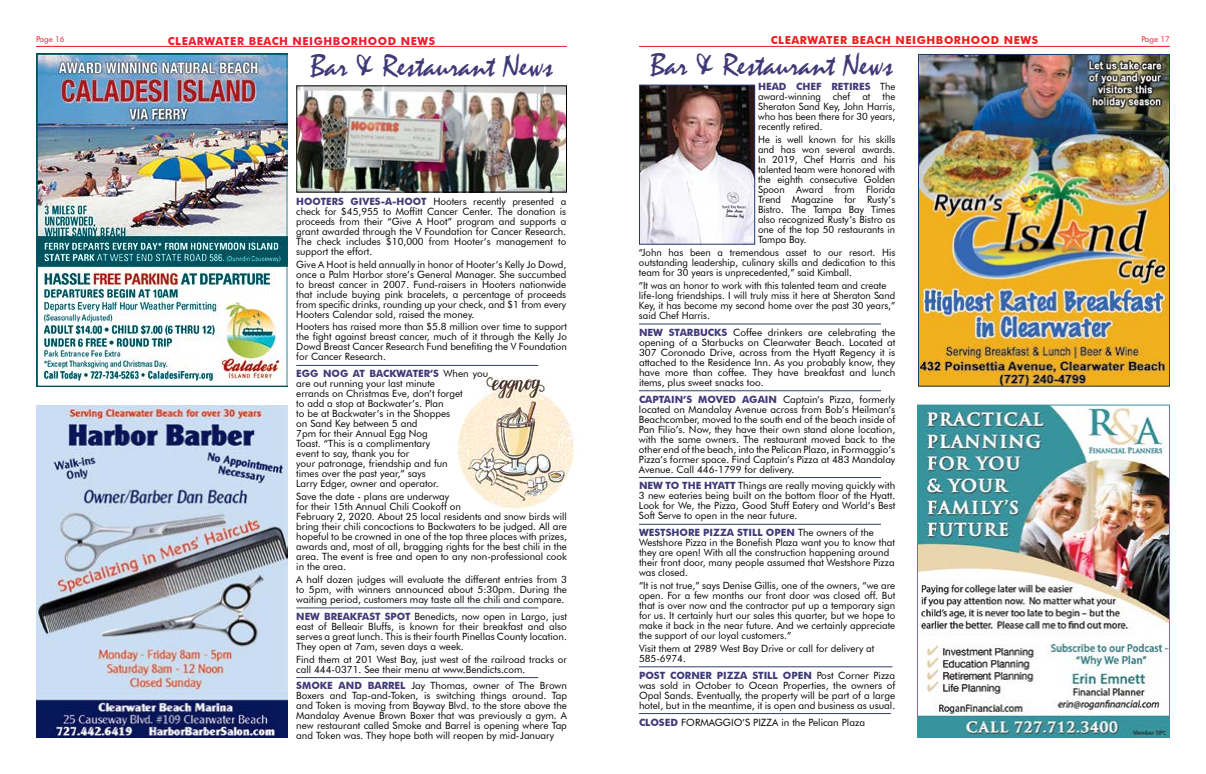
<style>
.page{position:relative;width:1206px;height:774px;background:#fff}
.page>*{position:absolute;margin:0;border:0;box-sizing:border-box;transform-origin:0 0}
.t1{font:32px "Mistral";color:#403977}
.t2{font:700 11px "Futura BT";letter-spacing:.05em;color:#ed1d24}
.t3{font:10px/10px "Futura BT";color:#000;text-align:justify}
.t4{font:10px/10px "Futura BT";color:#000;text-align:justify;scale:.96 1}
.t5{font:8px "Futura BT";color:#ed1d24}
.s1{font-weight:700;color:#403977}
</style>
<div class="page">
<hr style="left:36px;top:46px;width:531px;height:1px;background:#ed1d24">
<hr style="left:639px;top:46px;width:531px;height:1px;background:#ed1d24">
<hr style="left:639px;top:324px;width:242px;height:1px;background:#304164">
<hr style="left:639px;top:390px;width:242px;height:1px;background:#304164">
<hr style="left:639px;top:477px;width:242px;height:1px;background:#304164">
<hr style="left:639px;top:524px;width:242px;height:1px;background:#304164">
<hr style="left:639px;top:666px;width:253px;height:1px;background:#304164">
<hr style="left:639px;top:713px;width:252px;height:1px;background:#304164">
<hr style="left:296px;top:365px;width:242px;height:1px;background:#304164">
<hr style="left:296px;top:607px;width:242px;height:1px;background:#304164">
<hr style="left:296px;top:677px;width:242px;height:1px;background:#304164">
<img style="left:36px;top:54px;width:252px;height:333px">
<img style="left:36px;top:405px;width:252px;height:333px">
<img style="left:920px;top:56px;width:248px;height:329px">
<div style="left:918px;top:54px;width:252px;height:333px;border:1px solid #193f70"></div>
<img style="left:919px;top:407px;width:249px;height:329px">
<div style="left:917px;top:405px;width:253px;height:333px;border:1px solid #37939d"></div>
<img style="left:641px;top:87px;width:112px;height:156px">
<div style="left:639px;top:85px;width:116px;height:160px;border:1px solid #253876"></div>
<img style="left:298px;top:87px;width:267px;height:104px">
<div style="left:296px;top:85px;width:271px;height:108px;border:1px solid #000"></div>
<img style="left:457px;top:376px;width:118px;height:134px">
<p class="t5" style="left:36px;top:34px;width:30px">Page 16</p>
<p class="t2" style="left:168px;top:34px;width:269px">CLEARWATER BEACH NEIGHBORHOOD NEWS</p>
<p class="t2" style="left:771px;top:34px;width:269px">CLEARWATER BEACH NEIGHBORHOOD NEWS</p>
<p class="t5" style="left:1141px;top:34px;width:30px">Page 17</p>
<h1 class="t1" style="left:651px;top:46px;width:244px">Bar &amp; Restaurant News</h1>
<p class="t4" style="left:758px;top:82px;width:144px"><span class="s1">HEAD CHEF RETIRES</span> The award-winning chef at the Sheraton Sand Key, John Harris, who has been there for 30 years, recently retired.</p>
<p class="t4" style="left:758px;top:135px;width:144px">He is well known for his skills and has won several awards.<br>In 2019, Chef Harris and his talented team were honored with the eighth consecutive Golden Spoon Award from Florida Trend Magazine for Rusty’s Bistro. The Tampa Bay Times also recognized Rusty’s Bistro as one of the top 50 restaurants in Tampa Bay.</p>
<p class="t4" style="left:639px;top:248px;width:268px">“John has been a tremendous asset to our resort. His outstanding leadership, culinary skills and dedication to this team for 30 years is unprecedented,” said Kimball.</p>
<p class="t4" style="left:639px;top:280px;width:269px;text-align:left">“It was an honor to work with this talented team and create life-long friendships. I will truly miss it here at Sheraton Sand Key, it has become my second home over the past 30 years,” said Chef Harris.</p>
<p class="t3" style="left:639px;top:327px;width:258px"><span class="s1">NEW STARBUCKS</span> Coffee drinkers are celebrating the opening of a Starbucks on Clearwater Beach. Located at 307 Coronado Drive, across from the Hyatt Regency it is attached to the Residence Inn. As you probably know, they have more than coffee. They have breakfast and lunch items, plus sweet snacks too.</p>
<p class="t3" style="left:639px;top:394px;width:258px"><span class="s1">CAPTAIN’S MOVED AGAIN</span> Captain’s Pizza, formerly located on Mandalay Avenue across from Bob’s Heilman’s Beachcomber, moved to the south end of the beach inside of Pan Filio’s. Now, they have their own stand alone location, with the same owners. The restaurant moved back to the other end of the beach, into the Pelican Plaza, in Formaggio’s Pizza’s former space. Find Captain’s Pizza at 483 Mandalay Avenue. Call 446-1799 for delivery.</p>
<p class="t3" style="left:639px;top:481px;width:258px"><span class="s1">NEW TO THE HYATT</span> Things are really moving quickly with 3 new eateries being built on the bottom floor of the Hyatt.<br>Look for We, the Pizza, Good Stuff Eatery and World’s Best Soft Serve to open in the near future.</p>
<p class="t3" style="left:639px;top:527px;width:258px;text-align:left"><span class="s1">WESTSHORE PIZZA STILL OPEN</span> The owners of the Westshore Pizza in the Bonefish Plaza want you to know that they are open! With all the construction happening around their front door, many people assumed that Westshore Pizza was closed.</p>
<p class="t3" style="left:639px;top:580px;width:258px">“It is not true,” says Denise Gillis, one of the owners, “we are open. For a few months our front door was closed off. But that is over now and the contractor put up a temporary sign for us. It certainly hurt our sales this quarter, but we hope to make it back in the near future. And we certainly appreciate the support of our loyal customers.”</p>
<p class="t3" style="left:639px;top:643px;width:237px">Visit them at 2989 West Bay Drive or call for delivery at<br>585-6974.</p>
<p class="t3" style="left:639px;top:670px;width:258px"><span class="s1">POST CORNER PIZZA STILL OPEN</span> Post Corner Pizza was sold in October to Ocean Properties, the owners of Opal Sands. Eventually, the property will be part of a large hotel, but in the meantime, it is open and business as usual.</p>
<p class="t3" style="left:639px;top:718px;width:228px"><span class="s1">CLOSED</span> FORMAGGIO’S PIZZA in the Pelican Plaza</p>
<h1 class="t1" style="left:310px;top:46px;width:244px">Bar &amp; Restaurant News</h1>
<p class="t3" style="left:296px;top:196px;width:272px"><span class="s1">HOOTERS GIVES-A-HOOT</span> Hooters recently presented a check for $45,955 to Moffitt Cancer Center. The donation is proceeds from their “Give A Hoot” program and supports a grant awarded through the V Foundation for Cancer Research.<br>The check includes $10,000 from Hooter’s management to support the effort.</p>
<p class="t3" style="left:296px;top:259px;width:272px">Give A Hoot is held annually in honor of Hooter’s Kelly Jo Dowd, once a Palm Harbor store’s General Manager. She succumbed to breast cancer in 2007. Fund-raisers in Hooters nationwide that include buying pink bracelets, a percentage of proceeds from specific drinks, rounding up your check, and $1 from every Hooters Calendar sold, raised the money.</p>
<p class="t3" style="left:296px;top:322px;width:272px">Hooters has raised more than $5.8 million over time to support the fight against breast cancer, much of it through the Kelly Jo Dowd Breast Cancer Research Fund benefiting the V Foundation for Cancer Research.</p>
<p class="t3" style="left:296px;top:369px;width:194px;text-align:left"><span class="s1">EGG NOG AT BACKWATER’S</span> When you are out running your last minute<br>errands on Christmas Eve, don’t forget<br>to add a stop at Backwater’s. Plan<br>to be at Backwater’s in the Shoppes<br>on Sand Key between 5 and<br>7pm for their Annual Egg Nog<br>Toast. “This is a complimentary<br>event to say, thank you for<br>your patronage, friendship and fun<br>times over the past year,” says<br>Larry Edger, owner and operator.</p>
<p class="t3" style="left:296px;top:491px;width:272px;text-align:left">Save the date - plans are underway<br>for their 15th Annual Chili Cookoff on<br>February 2, 2020. About 25 local residents and snow birds will bring their chili concoctions to Backwaters to be judged. All are hopeful to be crowned in one of the top three places with prizes, awards and, most of all, bragging rights for the best chili in the area. The event is free and open to any non-professional cook in the area.</p>
<p class="t3" style="left:296px;top:574px;width:272px">A half dozen judges will evaluate the different entries from 3 to 5pm, with winners announced about 5:30pm. During the waiting period, customers may taste all the chili and compare.</p>
<p class="t3" style="left:296px;top:611px;width:272px"><span class="s1">NEW BREAKFAST SPOT</span> Benedicts, now open in Largo, just east of Belleair Bluffs, is known for their breakfast and also serves a great lunch. This is their fourth Pinellas County location.<br>They open at 7am, seven days a week.</p>
<p class="t3" style="left:296px;top:654px;width:272px">Find them at 201 West Bay, just west of the railroad tracks or call 444-0371. See their menu at www.Bendicts.com.</p>
<p class="t3" style="left:296px;top:681px;width:272px"><span class="s1">SMOKE AND BARREL</span> Jay Thomas, owner of The Brown Boxers and Tap-and-Token, is switching things around. Tap and Token is moving from Bayway Blvd. to the store above the Mandalay Avenue Brown Boxer that was previously a gym. A new restaurant called Smoke and Barrel is opening where Tap and Token was. They hope both will reopen by mid-January</p>
</div>
